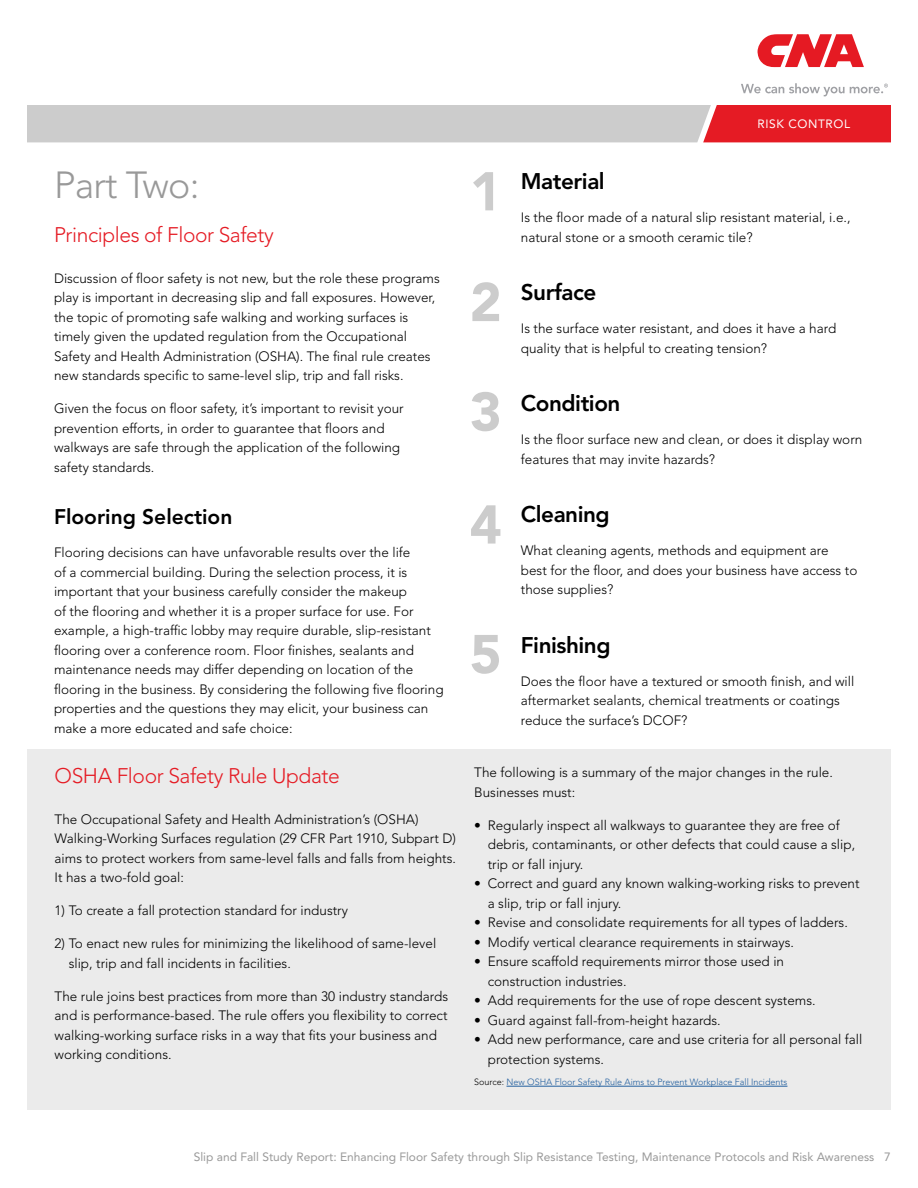
<style>
.page{position:relative;width:918px;height:1188px;background:#fff}
.page>*{position:absolute;margin:0;border:0;box-sizing:border-box;transform-origin:0 0}
.t1{font:900 54px "Avenir LT Std";color:#ccc}
.Part_ONE___TWO_for_r{font:300 37.5px "Avenir LT Std";letter-spacing:-.02em;color:#999}
.CALL_OUT_with_BIG_nu{font:800 22.5px "Avenir LT Std";letter-spacing:-.02em;color:#000}
.Section_Header{font:300 21px "Avenir LT Std";letter-spacing:-.02em;color:#e51b24}
.Section_Headers_-_fo{font:300 21px "Avenir LT Std";letter-spacing:-.02em;color:#e51b24}
.InText_Sub_for_real{font:800 21px "Avenir LT Std";color:#000}
.body_for_real{font:300 13.5px/19.5px "Avenir LT Std";color:#000}
.t2{font:12px "Avenir LT Std";color:#999}
.t3{font:12px "Avenir LT Std";letter-spacing:.05em;color:#fff}
.body_for_real-2{font:300 9px "Avenir LT Std";color:#215e9e}
.s1{color:#000}
</style>
<div class="page">
<svg style="left:27px;top:105px;width:864px;height:37px;background:#d1a7a9"></svg>
<svg style="left:757px;top:34px;width:107px;height:33px"></svg>
<svg style="left:741px;top:83px;width:147px;height:13px"></svg>
<div style="left:27px;top:749px;width:864px;height:361px;background:#ebebeb"></div>
<hr style="left:507px;top:1086px;width:280px;height:1px;background:#215e9e">
<p class="t3" style="left:757px;top:117px;width:94px">RISK CONTROL</p>
<p class="Part_ONE___TWO_for_r" style="left:54px;top:163px;width:147px">Part Two:</p>
<p class="Section_Headers_-_fo" style="left:54px;top:222px;width:221px">Principles of Floor Safety</p>
<p class="body_for_real" style="left:54px;top:268px;width:387px">Discussion of floor safety is not new, but the role these programs play is important in decreasing slip and fall exposures. However, the topic of promoting safe walking and working surfaces is timely given the updated regulation from the Occupational Safety and Health Administration (OSHA). The final rule creates new standards specific to same-level slip, trip and fall risks.</p>
<p class="body_for_real" style="left:54px;top:399px;width:351px">Given the focus on floor safety, it’s important to revisit your prevention efforts, in order to guarantee that floors and walkways are safe through the application of the following safety standards.</p>
<p class="InText_Sub_for_real" style="left:54px;top:505px;width:180px">Flooring Selection</p>
<p class="body_for_real" style="left:54px;top:543px;width:391px">Flooring decisions can have unfavorable results over the life<br>of a commercial building. During the selection process, it is important that your business carefully consider the makeup<br>of the flooring and whether it is a proper surface for use. For example, a high-traffic lobby may require durable, slip-resistant flooring over a conference room. Floor finishes, sealants and maintenance needs may differ depending on location of the flooring in the business. By considering the following five flooring properties and the questions they may elicit, your business can make a more educated and safe choice:</p>
<p class="Section_Header" style="left:55px;top:763px;width:287px">OSHA Floor Safety Rule Update</p>
<p class="body_for_real" style="left:55px;top:810px;width:403px">The Occupational Safety and Health Administration’s (OSHA)<br>Walking-Working Surfaces regulation (29 CFR Part 1910, Subpart D) aims to protect workers from same-level falls and falls from heights.<br>It has a two-fold goal:</p>
<p class="body_for_real" style="left:55px;top:901px;width:295px">1) To create a fall protection standard for industry</p>
<p class="body_for_real" style="left:69px;top:934px;width:369px;text-indent:-14px">2) To enact new rules for minimizing the likelihood of same-level slip, trip and fall incidents in facilities.</p>
<p class="body_for_real" style="left:55px;top:987px;width:395px">The rule joins best practices from more than 30 industry standards and is performance-based. The rule offers you flexibility to correct walking-working surface risks in a way that fits your business and working conditions.</p>
<p class="t1" style="left:470px;top:159px;width:33px">1</p>
<p class="t1" style="left:470px;top:270px;width:33px">2</p>
<p class="t1" style="left:470px;top:379px;width:33px">3</p>
<p class="t1" style="left:470px;top:492px;width:33px">4</p>
<p class="t1" style="left:470px;top:622px;width:33px">5</p>
<p class="CALL_OUT_with_BIG_nu" style="left:521px;top:168px;width:85px">Material</p>
<p class="body_for_real" style="left:521px;top:208px;width:331px">Is the floor made of a natural slip resistant material, i.e., natural stone or a smooth ceramic tile?</p>
<p class="CALL_OUT_with_BIG_nu" style="left:521px;top:279px;width:77px">Surface</p>
<p class="body_for_real" style="left:521px;top:319px;width:317px">Is the surface water resistant, and does it have a hard quality that is helpful to creating tension?</p>
<p class="CALL_OUT_with_BIG_nu" style="left:521px;top:390px;width:101px">Condition</p>
<p class="body_for_real" style="left:521px;top:430px;width:343px">Is the floor surface new and clean, or does it display worn features that may invite hazards?</p>
<p class="CALL_OUT_with_BIG_nu" style="left:521px;top:501px;width:90px">Cleaning</p>
<p class="body_for_real" style="left:521px;top:541px;width:338px">What cleaning agents, methods and equipment are best for the floor, and does your business have access to those supplies?</p>
<p class="CALL_OUT_with_BIG_nu" style="left:521px;top:632px;width:91px">Finishing</p>
<p class="body_for_real" style="left:521px;top:672px;width:335px">Does the floor have a textured or smooth finish, and will aftermarket sealants, chemical treatments or coatings reduce the surface’s DCOF?</p>
<p class="body_for_real" style="left:474px;top:763px;width:360px">The following is a summary of the major changes in the rule.<br>Businesses must:</p>
<p class="body_for_real" style="left:488px;top:815px;width:369px;text-indent:-14px">• Regularly inspect all walkways to guarantee they are free of debris, contaminants, or other defects that could cause a slip, trip or fall injury.</p>
<p class="body_for_real" style="left:488px;top:874px;width:373px;text-indent:-14px">• Correct and guard any known walking-working risks to prevent a slip, trip or fall injury.</p>
<p class="body_for_real" style="left:474px;top:913px;width:375px">• Revise and consolidate requirements for all types of ladders.</p>
<p class="body_for_real" style="left:474px;top:932px;width:321px">• Modify vertical clearance requirements in stairways.</p>
<p class="body_for_real" style="left:488px;top:952px;width:298px;text-indent:-14px">• Ensure scaffold requirements mirror those used in construction industries.</p>
<p class="body_for_real" style="left:474px;top:991px;width:343px">• Add requirements for the use of rope descent systems.</p>
<p class="body_for_real" style="left:474px;top:1010px;width:248px">• Guard against fall-from-height hazards.</p>
<p class="body_for_real" style="left:488px;top:1030px;width:376px;text-indent:-14px">• Add new performance, care and use criteria for all personal fall protection systems.</p>
<p class="body_for_real-2" style="left:474px;top:1077px;width:315px"><span class="s1">Source:</span> New OSHA Floor Safety Rule Aims to Prevent Workplace Fall Incidents</p>
<p class="t2" style="left:194px;top:1150px;width:699px">Slip and Fall Study Report: Enhancing Floor Safety through Slip Resistance Testing, Maintenance Protocols and Risk Awareness 7</p>
</div>
